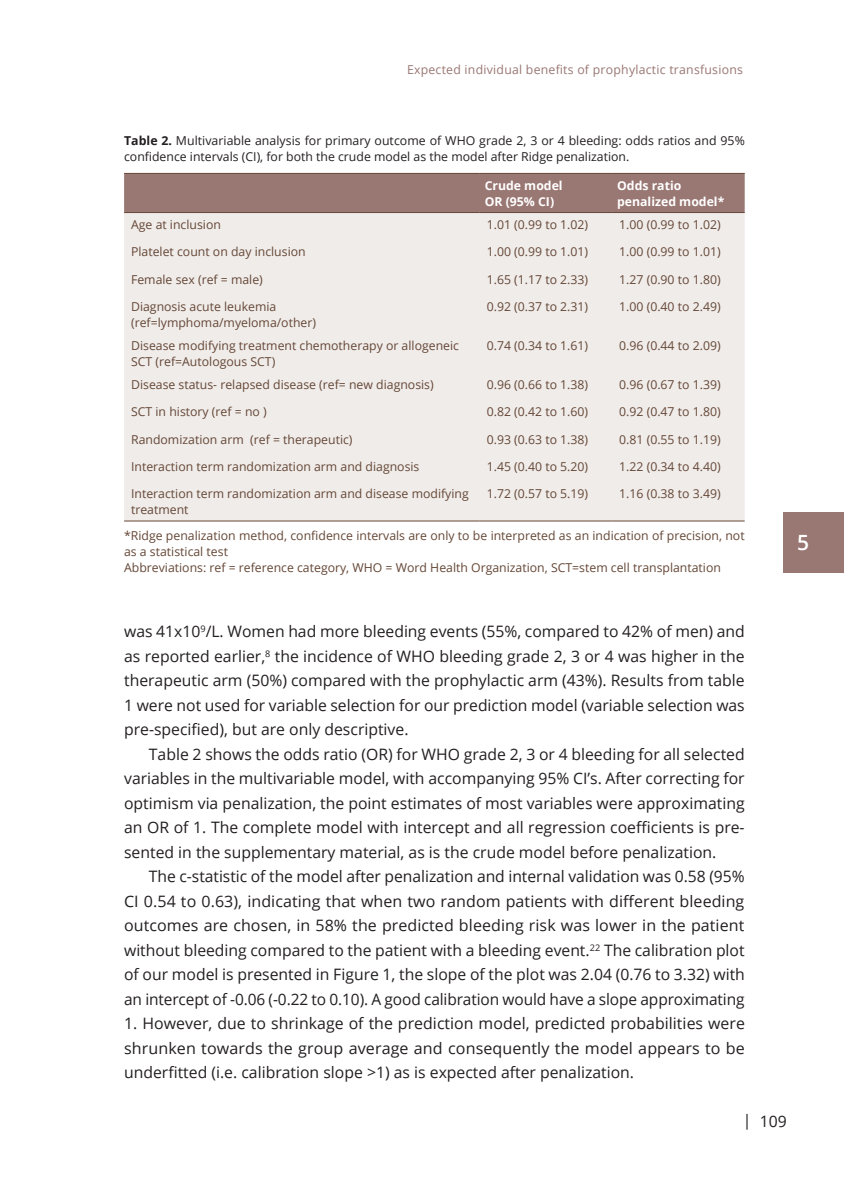
<style>
.page{position:relative;width:844px;height:1191px;background:#fff}
.page>*{position:absolute;margin:0;border:0;box-sizing:border-box;transform-origin:0 0}
.t1{font:600 21px "Open Sans";color:#fff}
.platte_tekst_insprin{font:15.75px/24.5px "Open Sans";color:#231f20;text-align:justify}
.platte_tekst{font:15.75px/24.5px "Open Sans";color:#231f20;text-align:justify}
.Tabel_tekst{font:12.25px/15.8px "Open Sans";color:#654736}
.table_legend{font:12.25px/15.8px "Open Sans";color:#654736}
.Table_kop{font:12.25px/15.8px "Open Sans";color:#231f20}
.t2{font:12.25px "Open Sans";letter-spacing:.02em;color:#997773}
.tabel_tekst_wit{font:700 12.25px/15.8px "Open Sans";color:#fff}
.s1{font-weight:700}
</style>
<div class="page">
<div style="left:783px;top:512px;width:60px;height:60px;background:#997773"></div>
<div style="left:124px;top:174px;width:620px;height:38px;background:#997773"></div>
<div style="left:124px;top:213px;width:620px;height:307px;background:#f0ecea"></div>
<hr style="left:124px;top:173px;width:355px;height:1px;background:#654736">
<hr style="left:479px;top:173px;width:133px;height:1px;background:#654736">
<hr style="left:612px;top:173px;width:132px;height:1px;background:#654736">
<hr style="left:124px;top:212px;width:355px;height:1px;background:#654736">
<hr style="left:479px;top:212px;width:133px;height:1px;background:#654736">
<hr style="left:612px;top:212px;width:132px;height:1px;background:#654736">
<hr style="left:124px;top:520px;width:355px;height:1px;background:#654736">
<hr style="left:479px;top:520px;width:133px;height:1px;background:#654736">
<hr style="left:612px;top:520px;width:132px;height:1px;background:#654736">
<p class="t2" style="left:407px;top:61px;width:337px">Expected individual benefits of prophylactic transfusions</p>
<p class="Table_kop" style="left:124px;top:133px;width:622px"><span class="s1">Table 2.</span> Multivariable analysis for primary outcome of WHO grade 2, 3 or 4 bleeding: odds ratios and 95% confidence intervals (CI), for both the crude model as the model after Ridge penalization.</p>
<p class="tabel_tekst_wit" style="left:484px;top:177px;width:79px">Crude model</p>
<p class="tabel_tekst_wit" style="left:484px;top:193px;width:71px">OR (95% CI)</p>
<p class="tabel_tekst_wit" style="left:617px;top:177px;width:109px">Odds ratio penalized model*</p>
<p class="Tabel_tekst" style="left:131px;top:216px;width:91px">Age at inclusion</p>
<p class="Tabel_tekst" style="left:486px;top:216px;width:103px">1.01 (0.99 to 1.02)</p>
<p class="Tabel_tekst" style="left:619px;top:216px;width:103px">1.00 (0.99 to 1.02)</p>
<p class="Tabel_tekst" style="left:131px;top:243px;width:176px">Platelet count on day inclusion</p>
<p class="Tabel_tekst" style="left:486px;top:243px;width:103px">1.00 (0.99 to 1.01)</p>
<p class="Tabel_tekst" style="left:619px;top:243px;width:103px">1.00 (0.99 to 1.01)</p>
<p class="Tabel_tekst" style="left:131px;top:271px;width:133px">Female sex (ref = male)</p>
<p class="Tabel_tekst" style="left:486px;top:271px;width:103px">1.65 (1.17 to 2.33)</p>
<p class="Tabel_tekst" style="left:619px;top:271px;width:103px">1.27 (0.90 to 1.80)</p>
<p class="Tabel_tekst" style="left:131px;top:298px;width:147px">Diagnosis acute leukemia</p>
<p class="Tabel_tekst" style="left:131px;top:314px;width:186px">(ref=lymphoma/myeloma/other)</p>
<p class="Tabel_tekst" style="left:486px;top:298px;width:103px">0.92 (0.37 to 2.31)</p>
<p class="Tabel_tekst" style="left:619px;top:298px;width:103px">1.00 (0.40 to 2.49)</p>
<p class="Tabel_tekst" style="left:131px;top:337px;width:329px">Disease modifying treatment chemotherapy or allogeneic<br>SCT (ref=Autologous SCT)</p>
<p class="Tabel_tekst" style="left:486px;top:337px;width:103px">0.74 (0.34 to 1.61)</p>
<p class="Tabel_tekst" style="left:619px;top:337px;width:103px">0.96 (0.44 to 2.09)</p>
<p class="Tabel_tekst" style="left:131px;top:376px;width:304px">Disease status- relapsed disease (ref= new diagnosis)</p>
<p class="Tabel_tekst" style="left:486px;top:376px;width:103px">0.96 (0.66 to 1.38)</p>
<p class="Tabel_tekst" style="left:619px;top:376px;width:103px">0.96 (0.67 to 1.39)</p>
<p class="Tabel_tekst" style="left:131px;top:404px;width:137px">SCT in history (ref = no )</p>
<p class="Tabel_tekst" style="left:486px;top:404px;width:103px">0.82 (0.42 to 1.60)</p>
<p class="Tabel_tekst" style="left:619px;top:404px;width:103px">0.92 (0.47 to 1.80)</p>
<p class="Tabel_tekst" style="left:131px;top:431px;width:223px">Randomization arm (ref = therapeutic)</p>
<p class="Tabel_tekst" style="left:486px;top:431px;width:103px">0.93 (0.63 to 1.38)</p>
<p class="Tabel_tekst" style="left:619px;top:431px;width:103px">0.81 (0.55 to 1.19)</p>
<p class="Tabel_tekst" style="left:131px;top:458px;width:290px">Interaction term randomization arm and diagnosis</p>
<p class="Tabel_tekst" style="left:486px;top:458px;width:103px">1.45 (0.40 to 5.20)</p>
<p class="Tabel_tekst" style="left:619px;top:458px;width:103px">1.22 (0.34 to 4.40)</p>
<p class="Tabel_tekst" style="left:131px;top:485px;width:339px">Interaction term randomization arm and disease modifying treatment</p>
<p class="Tabel_tekst" style="left:486px;top:485px;width:103px">1.72 (0.57 to 5.19)</p>
<p class="Tabel_tekst" style="left:619px;top:485px;width:103px">1.16 (0.38 to 3.49)</p>
<p class="table_legend" style="left:124px;top:527px;width:622px">*Ridge penalization method, confidence intervals are only to be interpreted as an indication of precision, not as a statistical test</p>
<p class="table_legend" style="left:124px;top:559px;width:598px">Abbreviations: ref = reference category, WHO = Word Health Organization, SCT=stem cell transplantation</p>
<h1 class="t1" style="left:797px;top:528px;width:13px">5</h1>
<p class="platte_tekst" style="left:124px;top:619px;width:622px">was 41x10<sup>9</sup>/L. Women had more bleeding events (55%, compared to 42% of men) and as reported earlier,<sup>8</sup> the incidence of WHO bleeding grade 2, 3 or 4 was higher in the therapeutic arm (50%) compared with the prophylactic arm (43%). Results from table 1 were not used for variable selection for our prediction model (variable selection was pre-specified), but are only descriptive.</p>
<p class="platte_tekst_insprin" style="left:124px;top:741px;width:622px;text-indent:25px">Table 2 shows the odds ratio (OR) for WHO grade 2, 3 or 4 bleeding for all selected variables in the multivariable model, with accompanying 95% CI’s. After correcting for optimism via penalization, the point estimates of most variables were approximating an OR of 1. The complete model with intercept and all regression coefficients is pre&shy;sented in the supplementary material, as is the crude model before penalization.</p>
<p class="platte_tekst_insprin" style="left:124px;top:864px;width:622px;text-indent:25px">The c-statistic of the model after penalization and internal validation was 0.58 (95% CI 0.54 to 0.63), indicating that when two random patients with different bleeding outcomes are chosen, in 58% the predicted bleeding risk was lower in the patient without bleeding compared to the patient with a bleeding event.<sup>22</sup> The calibration plot of our model is presented in Figure 1, the slope of the plot was 2.04 (0.76 to 3.32) with an intercept of -0.06 (-0.22 to 0.10). A good calibration would have a slope approximating</p>
<p class="platte_tekst_insprin" style="left:124px;top:1011px;width:622px">1. However, due to shrinkage of the prediction model, predicted probabilities were shrunken towards the group average and consequently the model appears to be underfitted (i.e. calibration slope &gt;1) as is expected after penalization.</p>
<p class="platte_tekst_insprin" style="left:742px;top:1109px;width:45px">| 109</p>
</div>
